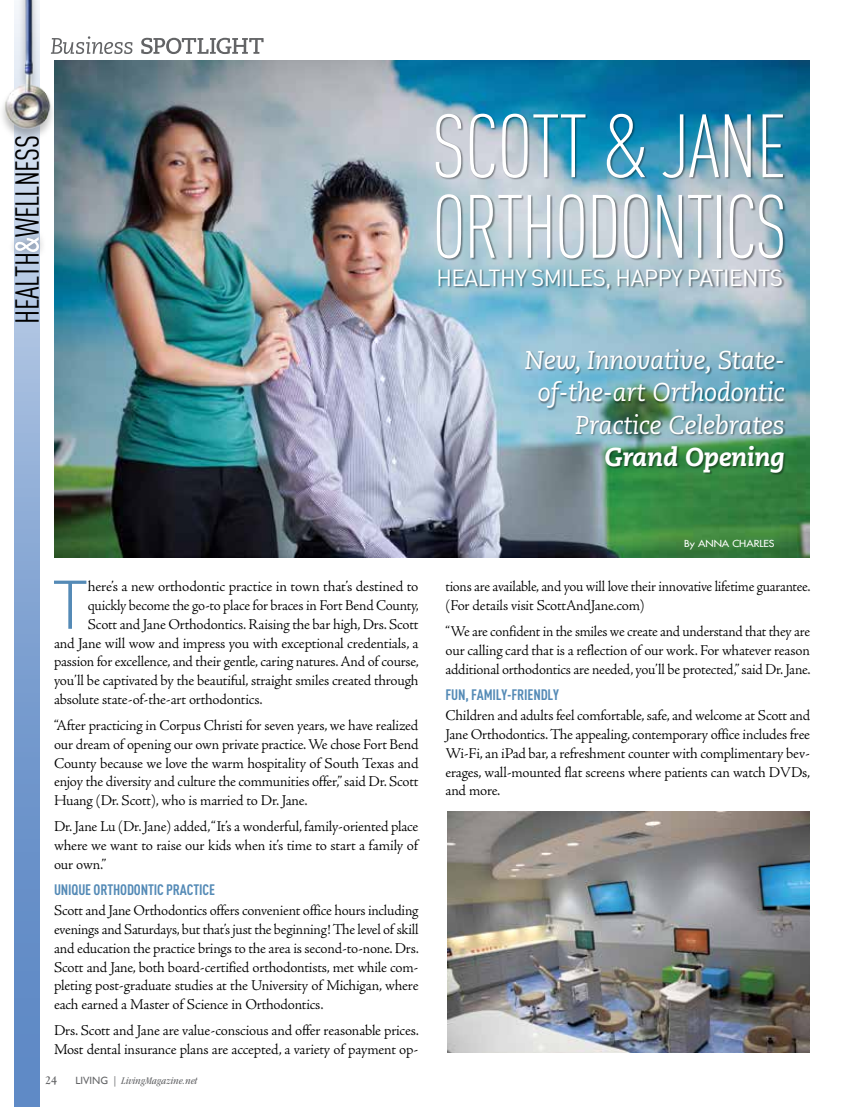
<style>
.page{position:relative;width:864px;height:1107px;background:#fff}
.page>*{position:absolute;margin:0;border:0;box-sizing:border-box;transform-origin:0 0}
.t1{font:300 88.35px/80.6px "DIN Cond";color:#fff}
.t2{font:300 67.65px "DIN";color:#548ab6}
.t3{font:32.85px "DIN Cond";letter-spacing:-.02em;color:#000}
.t4{font:italic 25.8px/32.2px "Caecilia LT Std";letter-spacing:-.01em;color:#fff;text-align:right}
.t5{font:italic 800 25.8px "Caecilia LT Std";letter-spacing:-.01em;color:#fff}
.t6{font:23.1px "DIN";letter-spacing:-.02em;color:#fff}
.t7{font:300 15px/18.8px "Adobe Jenson Pro";letter-spacing:-.015em;color:#000;text-align:justify}
.t8{font:700 15px "DIN Cond";letter-spacing:-.01em;color:#548ab6}
.t9{font:700 12px "Goudy Old Style T";color:#636466}
.t10{font:italic condensed 10.5px "ITC Garamond Std";letter-spacing:.01em;color:#636466}
.t11{font:500 9.45px "Futura Std";color:#fff;scale:1.11 1}
.s1{font-family:"Gill Sans";font-style:normal;font-stretch:normal}
</style>
<div class="page">
<img style="left:54px;top:60px;width:756px;height:498px">
<svg style="left:14px;top:142px;width:26px;height:965px;background:#87a7d3"></svg>
<div style="left:0;top:0;width:57px;height:142px;background:#000;opacity:.26"></div>
<img style="left:3px;top:0;width:51px;height:131px">
<div style="left:8px;top:230px;width:38px;height:29px;background:#000;opacity:.35"></div>
<svg style="left:15px;top:237px;width:24px;height:15px"></svg>
<div style="left:436px;top:114px;width:350px;height:147px;background:#000;opacity:.41"></div>
<div style="left:439px;top:269px;width:345px;height:23px;background:#000;opacity:.4"></div>
<div style="left:526px;top:349px;width:261px;height:126px;background:#000;opacity:.41"></div>
<svg style="left:51px;top:36px;width:213px;height:18px"></svg>
<img style="left:447px;top:811px;width:363px;height:242px">
<h3 class="t3" style="left:8px;top:324px;width:190px;rotate:-90deg">HEALTH WELLNESS</h3>
<h1 class="t1" style="left:432px;top:106px;width:357px">SCOTT &amp; JANE<br>ORTHODONTICS</h1>
<h3 class="t6" style="left:436px;top:263px;width:348px">HEALTHY SMILES, HAPPY PATIENTS</h3>
<h3 class="t4" style="left:525px;top:345px;width:261px">New, Innovative, State&shy;of-the-art Orthodontic<br>Practice Celebrates</h3>
<h3 class="t5" style="left:605px;top:441px;width:181px">Grand Opening</h3>
<h2 class="t2" style="left:52px;top:563px;width:38px">T</h2>
<p class="t7" style="left:88px;top:578px;width:332px">here’s a new orthodontic practice in town that’s destined to</p>
<p class="t7" style="left:88px;top:596px;width:333px">quickly become the go-to place for braces in Fort Bend County,</p>
<p class="t7" style="left:88px;top:615px;width:332px">Scott and Jane Orthodontics. Raising the bar high, Drs. Scott</p>
<p class="t7" style="left:54px;top:634px;width:366px">and Jane will wow and impress you with exceptional credentials, a</p>
<p class="t7" style="left:54px;top:653px;width:367px">passion for excellence, and their gentle, caring natures. And of course,</p>
<p class="t7" style="left:54px;top:671px;width:366px">you’ll be captivated by the beautiful, straight smiles created through</p>
<p class="t7" style="left:54px;top:690px;width:210px">absolute state-of-the-art orthodontics.</p>
<p class="t7" style="left:54px;top:716px;width:366px">“After practicing in Corpus Christi for seven years, we have realized our dream of opening our own private practice. We chose Fort Bend County because we love the warm hospitality of South Texas and enjoy the diversity and culture the communities offer,” said Dr. Scott Huang (Dr. Scott), who is married to Dr. Jane.</p>
<p class="t7" style="left:54px;top:818px;width:366px">Dr. Jane Lu (Dr. Jane) added, “It’s a wonderful, family-oriented place where we want to raise our kids when it’s time to start a family of our own.”</p>
<p class="t8" style="left:54px;top:881px;width:162px">UNIQUE ORTHODONTIC PRACTICE</p>
<p class="t7" style="left:54px;top:902px;width:366px">Scott and Jane Orthodontics offers convenient office hours including evenings and Saturdays, but that’s just the beginning! The level of skill and education the practice brings to the area is second-to-none. Drs.<br>Scott and Jane, both board-certified orthodontists, met while com&shy;pleting post-graduate studies at the University of Michigan, where each earned a Master of Science in Orthodontics.</p>
<p class="t7" style="left:54px;top:1022px;width:366px">Drs. Scott and Jane are value-conscious and offer reasonable prices.<br>Most dental insurance plans are accepted, a variety of payment op-</p>
<p class="t9" style="left:45px;top:1073px;width:14px">24</p>
<p class="t10" style="left:75px;top:1075px;width:124px"><span class="s1">LIVING</span> | LivingMagazine.net</p>
<p class="t11" style="left:684px;top:538px;width:83px">BY ANNA CHARLES</p>
<p class="t7" style="left:446px;top:578px;width:366px">tions are available, and you will love their innovative lifetime guarantee. (For details visit ScottAndJane.com)</p>
<p class="t7" style="left:446px;top:623px;width:367px">“We are confident in the smiles we create and understand that they are our calling card that is a reflection of our work. For whatever reason additional orthodontics are needed, you’ll be protected,” said Dr. Jane.</p>
<p class="t8" style="left:446px;top:686px;width:115px">FUN, FAMILY-FRIENDLY</p>
<p class="t7" style="left:446px;top:707px;width:366px">Children and adults feel comfortable, safe, and welcome at Scott and Jane Orthodontics. The appealing, contemporary office includes free Wi-Fi, an iPad bar, a refreshment counter with complimentary bev&shy;erages, wall-mounted flat screens where patients can watch DVDs, and more.</p>
</div>
